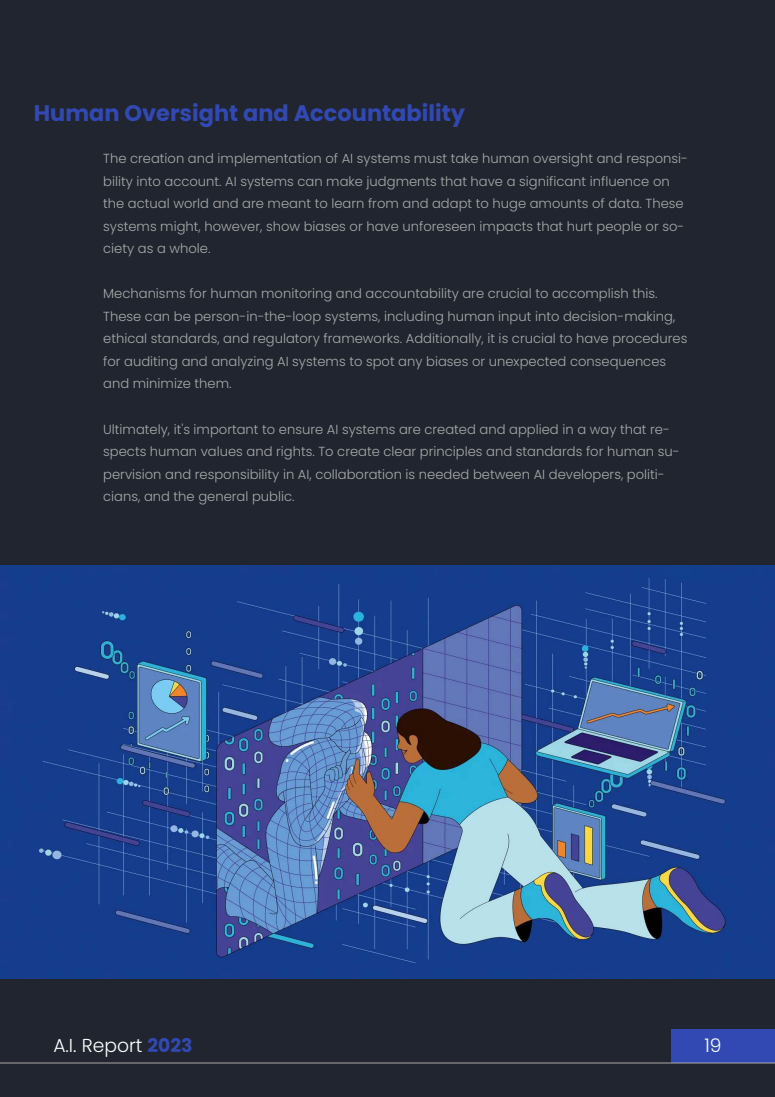
<style>
.page{position:relative;width:775px;height:1097px;background:#fff}
.page>*{position:absolute;margin:0;border:0;box-sizing:border-box;transform-origin:0 0}
.t1{font:700 22.5px "Poppins";color:#3249b3}
.t2{font:300 18.75px "Poppins";color:#fff}
.t3{font:300 13.12px/22.5px "Poppins";color:#a9a9aa}
.s1{font-weight:700;color:#3249b3}
</style>
<div class="page">
<div style="left:0;top:0;width:775px;height:1096px;background:#20252f"></div>
<div style="left:672px;top:1028px;width:103px;height:34px;background:#3249b3"></div>
<hr style="left:0;top:1062px;width:775px;height:1px;background:#a9a9aa">
<img style="left:0;top:565px;width:775px;height:413px">
<h1 class="t1" style="left:34px;top:100px;width:433px">Human Oversight and Accountability</h1>
<p class="t3" style="left:103px;top:148px;width:586px">The creation and implementation of AI systems must take human oversight and responsi&shy;bility into account. AI systems can make judgments that have a significant influence on the actual world and are meant to learn from and adapt to huge amounts of data. These systems might, however, show biases or have unforeseen impacts that hurt people or so&shy;ciety as a whole.</p>
<p class="t3" style="left:103px;top:283px;width:586px">Mechanisms for human monitoring and accountability are crucial to accomplish this.<br>These can be person-in-the-loop systems, including human input into decision-making, ethical standards, and regulatory frameworks. Additionally, it is crucial to have procedures for auditing and analyzing AI systems to spot any biases or unexpected consequences and minimize them.</p>
<p class="t3" style="left:103px;top:418px;width:578px">Ultimately, it's important to ensure AI systems are created and applied in a way that re&shy;spects human values and rights. To create clear principles and standards for human su&shy;pervision and responsibility in AI, collaboration is needed between AI developers, politi&shy;cians, and the general public.</p>
<h2 class="t2" style="left:53px;top:1034px;width:141px">A.I. Report <span class="s1">2023</span></h2>
<h2 class="t2" style="left:704px;top:1034px;width:19px">19</h2>
</div>
